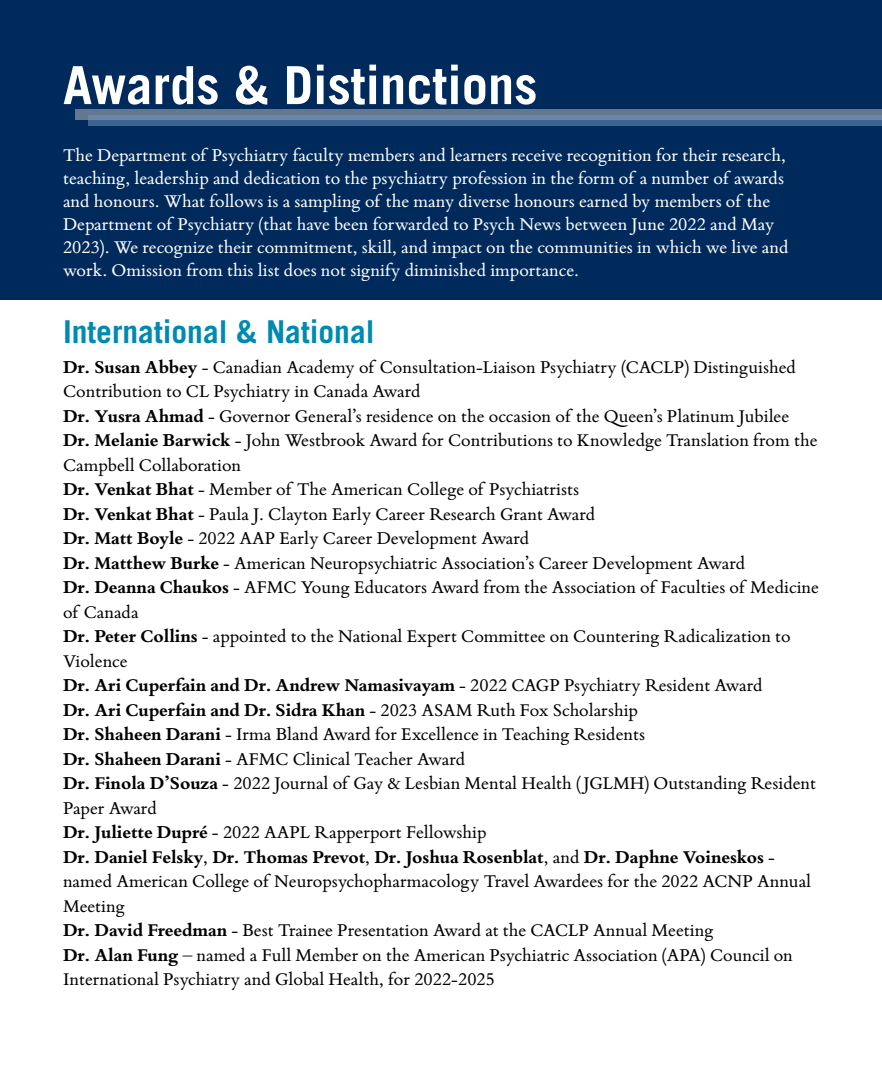
<style>
.page{position:relative;width:882px;height:1071px;background:#fff}
.page>*{position:absolute;margin:0;border:0;box-sizing:border-box;transform-origin:0 0}
.t1{font:700 52.5px "Trade Gothic LT Std";color:#fff}
.t2{font:700 31.5px "Trade Gothic LT Std";color:#008ab0}
.t3{font:19.25px/24.5px "Bembo Book MT Std";color:#000}
.t4{font:19.25px/23.1px "Bembo Book MT Std";color:#fff}
.s1{font-weight:700}
</style>
<div class="page">
<div style="left:0;top:0;width:882px;height:299px;background:#002a5c"></div>
<svg style="left:75px;top:109px;width:807px;height:11px;background:#637892"></svg>
<svg style="left:88px;top:116px;width:794px;height:10px;background:#4e709a"></svg>
<h1 class="t1" style="left:63px;top:53px;width:476px">Awards &amp; Distinctions</h1>
<p class="t4" style="left:63px;top:142px;width:727px">The Department of Psychiatry faculty members and learners receive recognition for their research, teaching, leadership and dedication to the psychiatry profession in the form of a number of awards and honours. What follows is a sampling of the many diverse honours earned by members of the Department of Psychiatry (that have been forwarded to Psych News between June 2022 and May 2023). We recognize their commitment, skill, and impact on the communities in which we live and work. Omission from this list does not signify diminished importance.</p>
<h2 class="t2" style="left:63px;top:313px;width:313px">International &amp; National</h2>
<p class="t3" style="left:63px;top:354px;width:758px"><span class="s1">Dr. Susan Abbey</span> - Canadian Academy of Consultation-Liaison Psychiatry (CACLP) Distinguished Contribution to CL Psychiatry in Canada Award<br><span class="s1">Dr. Yusra Ahmad</span> - Governor General’s residence on the occasion of the Queen’s Platinum Jubilee <span class="s1">Dr. Melanie Barwick</span> - John Westbrook Award for Contributions to Knowledge Translation from the Campbell Collaboration<br><span class="s1">Dr. Venkat Bhat</span> - Member of The American College of Psychiatrists<br><span class="s1">Dr. Venkat Bhat</span> - Paula J. Clayton Early Career Research Grant Award<br><span class="s1">Dr. Matt Boyle</span> - 2022 AAP Early Career Development Award<br><span class="s1">Dr. Matthew Burke</span> - American Neuropsychiatric Association’s Career Development Award<br><span class="s1">Dr. Deanna Chaukos</span> - AFMC Young Educators Award from the Association of Faculties of Medicine of Canada<br><span class="s1">Dr. Peter Collins</span> - appointed to the National Expert Committee on Countering Radicalization to Violence<br><span class="s1">Dr. Ari Cuperfain and Dr. Andrew Namasivayam</span> - 2022 CAGP Psychiatry Resident Award<br><span class="s1">Dr. Ari Cuperfain and Dr. Sidra Khan</span> - 2023 ASAM Ruth Fox Scholarship<br><span class="s1">Dr. Shaheen Darani</span> - Irma Bland Award for Excellence in Teaching Residents<br><span class="s1">Dr. Shaheen Darani</span> - AFMC Clinical Teacher Award<br><span class="s1">Dr. Finola D’Souza</span> - 2022 Journal of Gay &amp; Lesbian Mental Health ( JGLMH) Outstanding Resident Paper Award<br><span class="s1">Dr. Juliette Dupré</span> - 2022 AAPL Rapperport Fellowship<br><span class="s1">Dr. Daniel Felsky</span>, <span class="s1">Dr. Thomas Prevot</span>, <span class="s1">Dr. Joshua Rosenblat</span>, and <span class="s1">Dr. Daphne Voineskos</span> - named American College of Neuropsychopharmacology Travel Awardees for the 2022 ACNP Annual Meeting<br><span class="s1">Dr. David Freedman</span> - Best Trainee Presentation Award at the CACLP Annual Meeting<br><span class="s1">Dr. Alan Fung</span> – named a Full Member on the American Psychiatric Association (APA) Council on International Psychiatry and Global Health, for 2022-2025</p>
</div>
